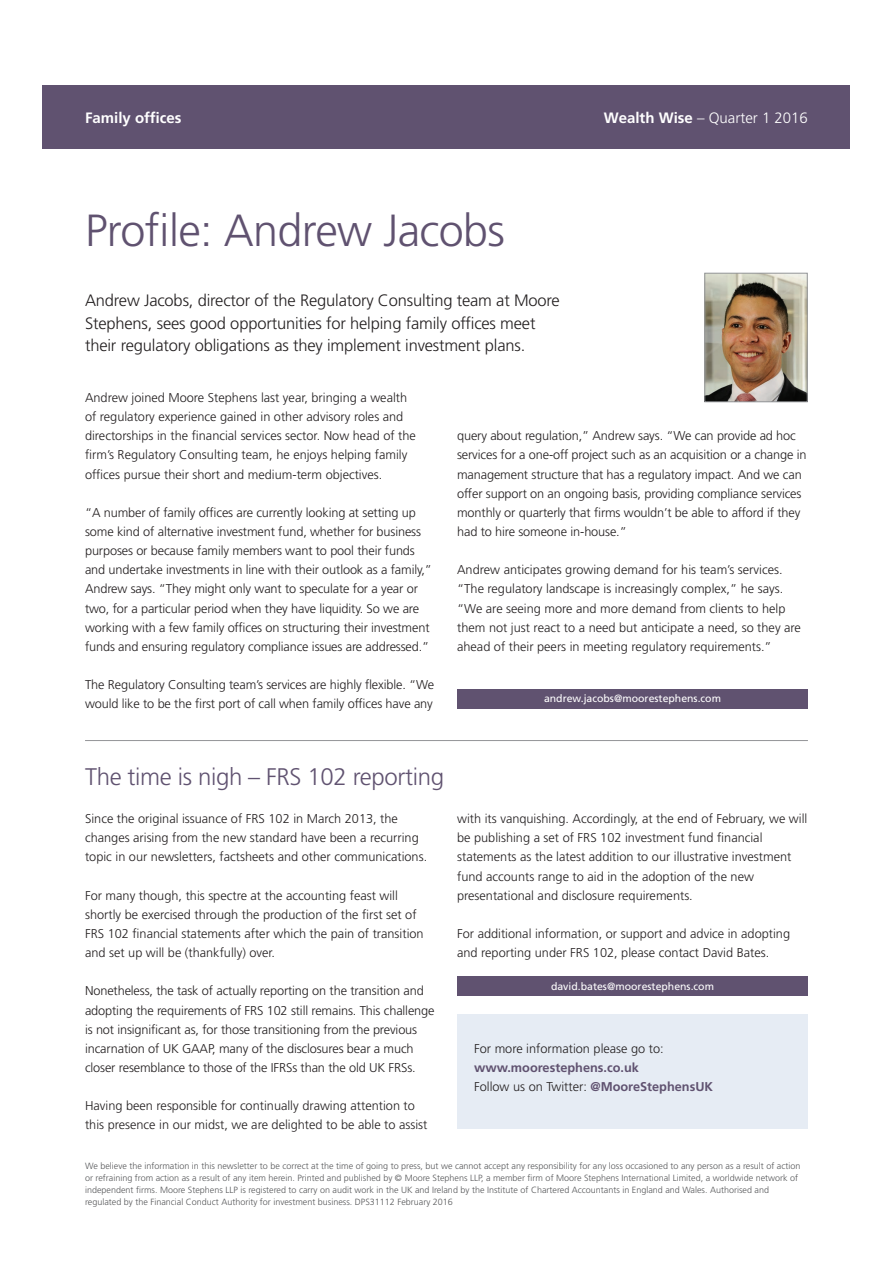
<style>
.page{position:relative;width:893px;height:1263px;background:#fff}
.page>*{position:absolute;margin:0;border:0;box-sizing:border-box;transform-origin:0 0}
.t1{font:300 45px "Frutiger LT Std";letter-spacing:-.015em;color:#605270}
.t2{font:300 24px "Frutiger LT Std";letter-spacing:-.015em;color:#605270}
.t3{font:300 16.5px/22.5px "Frutiger LT Std";letter-spacing:-.01em;color:#231f20}
.t4{font:300 15px "Frutiger LT Std";color:#fff}
.t5{font:700 15px "Frutiger LT Std";color:#fff}
.t6{font:300 12.75px/19.2px "Frutiger LT Std";color:#231f20}
.t7{font:700 12.75px/19.5px "Frutiger LT Std";color:#605270}
.t8{font:10.5px "Frutiger LT Std";color:#fff}
.t9{font:300 9px/12px "Frutiger LT Std";color:#57585a}
.s1{font-weight:700}
.s2{font-weight:300;color:#231f20}
</style>
<div class="page">
<div style="left:43px;top:85px;width:807px;height:64px;background:#605270"></div>
<div style="left:457px;top:689px;width:351px;height:19px;background:#605270"></div>
<div style="left:457px;top:976px;width:351px;height:19px;background:#605270"></div>
<hr style="left:85px;top:740px;width:723px;height:1px;background:#939598">
<img style="left:707px;top:275px;width:98px;height:125px">
<div style="left:705px;top:273px;width:102px;height:129px;border:1px solid #939598"></div>
<div style="left:457px;top:1014px;width:351px;height:115px;background:#e6ecf4"></div>
<p class="t5" style="left:85px;top:109px;width:98px">Family offices</p>
<p class="t4" style="left:604px;top:109px;width:205px"><span class="s1">Wealth Wise</span> – Quarter 1 2016</p>
<h1 class="t1" style="left:85px;top:205px;width:421px">Profile: Andrew Jacobs</h1>
<p class="t3" style="left:85px;top:290px;width:476px">Andrew Jacobs, director of the Regulatory Consulting team at Moore<br>Stephens, sees good opportunities for helping family offices meet their regulatory obligations as they implement investment plans.</p>
<p class="t6" style="left:85px;top:388px;width:332px">Andrew joined Moore Stephens last year, bringing a wealth of regulatory experience gained in other advisory roles and directorships in the financial services sector. Now head of the firm’s Regulatory Consulting team, he enjoys helping family offices pursue their short and medium-term objectives.</p>
<p class="t6" style="left:85px;top:503px;width:348px">“A number of family offices are currently looking at setting up some kind of alternative investment fund, whether for business purposes or because family members want to pool their funds and undertake investments in line with their outlook as a family,” Andrew says. “They might only want to speculate for a year or two, for a particular period when they have liquidity. So we are working with a few family offices on structuring their investment funds and ensuring regulatory compliance issues are addressed.”</p>
<p class="t6" style="left:85px;top:675px;width:351px">The Regulatory Consulting team’s services are highly flexible. “We would like to be the first port of call when family offices have any</p>
<p class="t6" style="left:457px;top:426px;width:351px">query about regulation,” Andrew says. “We can provide ad hoc services for a one-off project such as an acquisition or a change in management structure that has a regulatory impact. And we can offer support on an ongoing basis, providing compliance services monthly or quarterly that firms wouldn’t be able to afford if they had to hire someone in-house.”</p>
<p class="t6" style="left:457px;top:560px;width:345px">Andrew anticipates growing demand for his team’s services. “The regulatory landscape is increasingly complex,” he says. “We are seeing more and more demand from clients to help them not just react to a need but anticipate a need, so they are ahead of their peers in meeting regulatory requirements.”</p>
<p class="t8" style="left:544px;top:692px;width:179px">andrew.jacobs@moorestephens.com</p>
<h2 class="t2" style="left:85px;top:763px;width:361px">The time is nigh – FRS 102 reporting</h2>
<p class="t6" style="left:85px;top:809px;width:344px">Since the original issuance of FRS 102 in March 2013, the changes arising from the new standard have been a recurring topic in our newsletters, factsheets and other communications.</p>
<p class="t6" style="left:85px;top:886px;width:340px">For many though, this spectre at the accounting feast will shortly be exercised through the production of the first set of FRS 102 financial statements after which the pain of transition and set up will be (thankfully) over.</p>
<p class="t6" style="left:85px;top:981px;width:351px">Nonetheless, the task of actually reporting on the transition and adopting the requirements of FRS 102 still remains. This challenge is not insignificant as, for those transitioning from the previous incarnation of UK GAAP, many of the disclosures bear a much closer resemblance to those of the IFRSs than the old UK FRSs.</p>
<p class="t6" style="left:85px;top:1096px;width:344px">Having been responsible for continually drawing attention to this presence in our midst, we are delighted to be able to assist</p>
<p class="t6" style="left:457px;top:809px;width:352px">with its vanquishing. Accordingly, at the end of February, we will be publishing a set of FRS 102 investment fund financial statements as the latest addition to our illustrative investment fund accounts range to aid in the adoption of the new presentational and disclosure requirements.</p>
<p class="t6" style="left:457px;top:924px;width:334px">For additional information, or support and advice in adopting and reporting under FRS 102, please contact David Bates.</p>
<p class="t8" style="left:551px;top:980px;width:165px">david.bates@moorestephens.com</p>
<p class="t6" style="left:474px;top:1039px;width:191px">For more information please go to:</p>
<p class="t7" style="left:474px;top:1058px;width:240px">www.moorestephens.co.uk<br><span class="s2">Follow us on Twitter:</span> @MooreStephensUK</p>
<p class="t9" style="left:85px;top:1159px;width:717px">We believe the information in this newsletter to be correct at the time of going to press, but we cannot accept any responsibility for any loss occasioned to any person as a result of action or refraining from action as a result of any item herein. Printed and published by © Moore Stephens LLP, a member firm of Moore Stephens International Limited, a worldwide network of independent firms. Moore Stephens LLP is registered to carry on audit work in the UK and Ireland by the Institute of Chartered Accountants in England and Wales. Authorised and regulated by the Financial Conduct Authority for investment business. DPS31112 February 2016</p>
</div>
